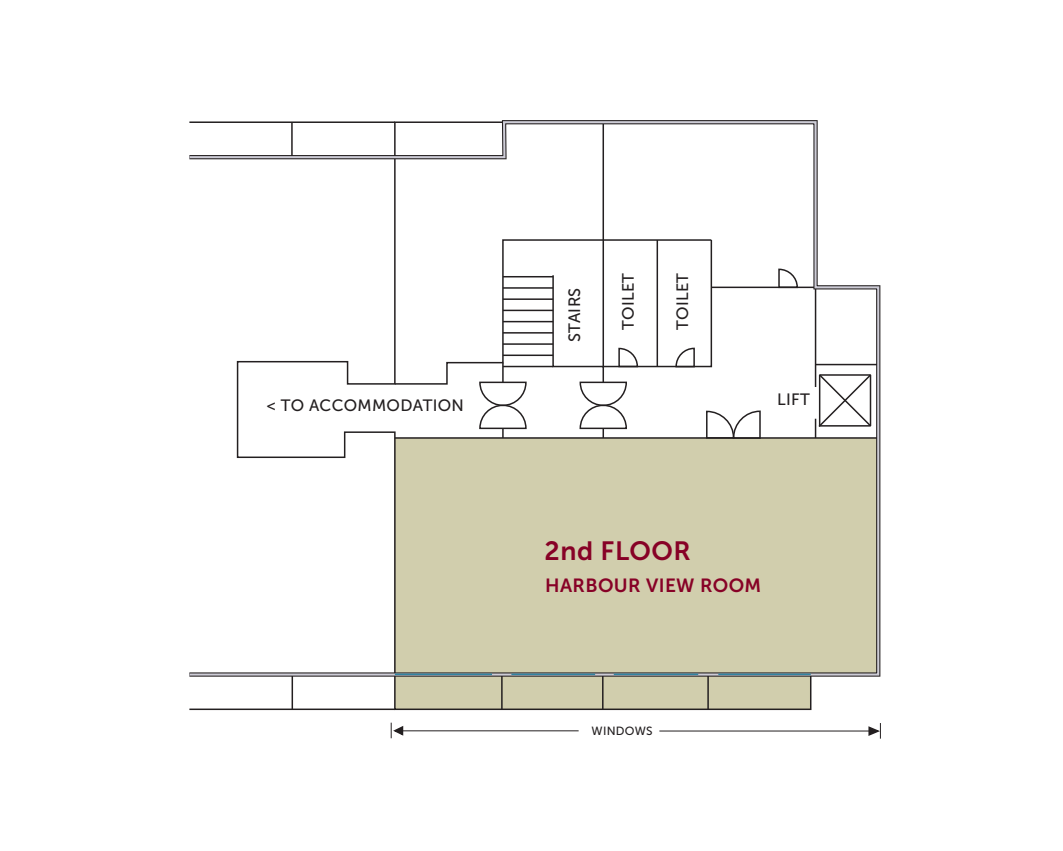
<style>
.page{position:relative;width:1063px;height:851px;background:#fff}
.page>*{position:absolute;margin:0;border:0;box-sizing:border-box;transform-origin:0 0}
.t1{font:26.25px "Museo Sans 700";letter-spacing:.02em;color:#870126}
.t2{font:19.05px "Museo Sans 700";letter-spacing:.02em;color:#870126}
.t3{font:16.35px "Museo Sans 500";letter-spacing:.02em;color:#231f20}
.t4{font:11.85px "Museo Sans 500";letter-spacing:.02em;color:#231f20}
</style>
<div class="page">
<svg style="left:291px;top:678px;width:521px;height:32px"></svg>
<hr style="left:501px;top:674px;width:2px;height:35px;background:#231f20">
<hr style="left:292px;top:674px;width:1px;height:35px;background:#231f20">
<hr style="left:602px;top:674px;width:2px;height:35px;background:#231f20">
<hr style="left:707px;top:674px;width:2px;height:35px;background:#231f20">
<hr style="left:189px;top:708px;width:206px;height:2px;background:#231f20">
<svg style="left:189px;top:120px;width:691px;height:556px"></svg>
<hr style="left:718px;top:673px;width:93px;height:2px;background:#3185a2">
<hr style="left:614px;top:673px;width:84px;height:2px;background:#3185a2">
<hr style="left:511px;top:673px;width:84px;height:2px;background:#3185a2">
<hr style="left:395px;top:673px;width:97px;height:2px;background:#3185a2">
<hr style="left:398px;top:730px;width:181px;height:1px;background:#231f20">
<svg style="left:391px;top:722px;width:13px;height:16px"></svg>
<hr style="left:659px;top:730px;width:219px;height:1px;background:#231f20">
<svg style="left:867px;top:723px;width:14px;height:15px"></svg>
<p class="t3" style="left:267px;top:396px;width:199px">&lt; TO ACCOMMODATION</p>
<p class="t3" style="left:566px;top:342px;width:56px;rotate:-90deg">STAIRS</p>
<p class="t3" style="left:619px;top:330px;width:59px;rotate:-90deg">TOILET</p>
<p class="t3" style="left:674px;top:330px;width:59px;rotate:-90deg">TOILET</p>
<p class="t3" style="left:777px;top:390px;width:34px">LIFT</p>
<h1 class="t1" style="left:545px;top:536px;width:148px">2nd FLOOR</h1>
<p class="t2" style="left:545px;top:575px;width:218px">HARBOUR VIEW ROOM</p>
<p class="t4" style="left:592px;top:724px;width:63px">WINDOWS</p>
</div>
